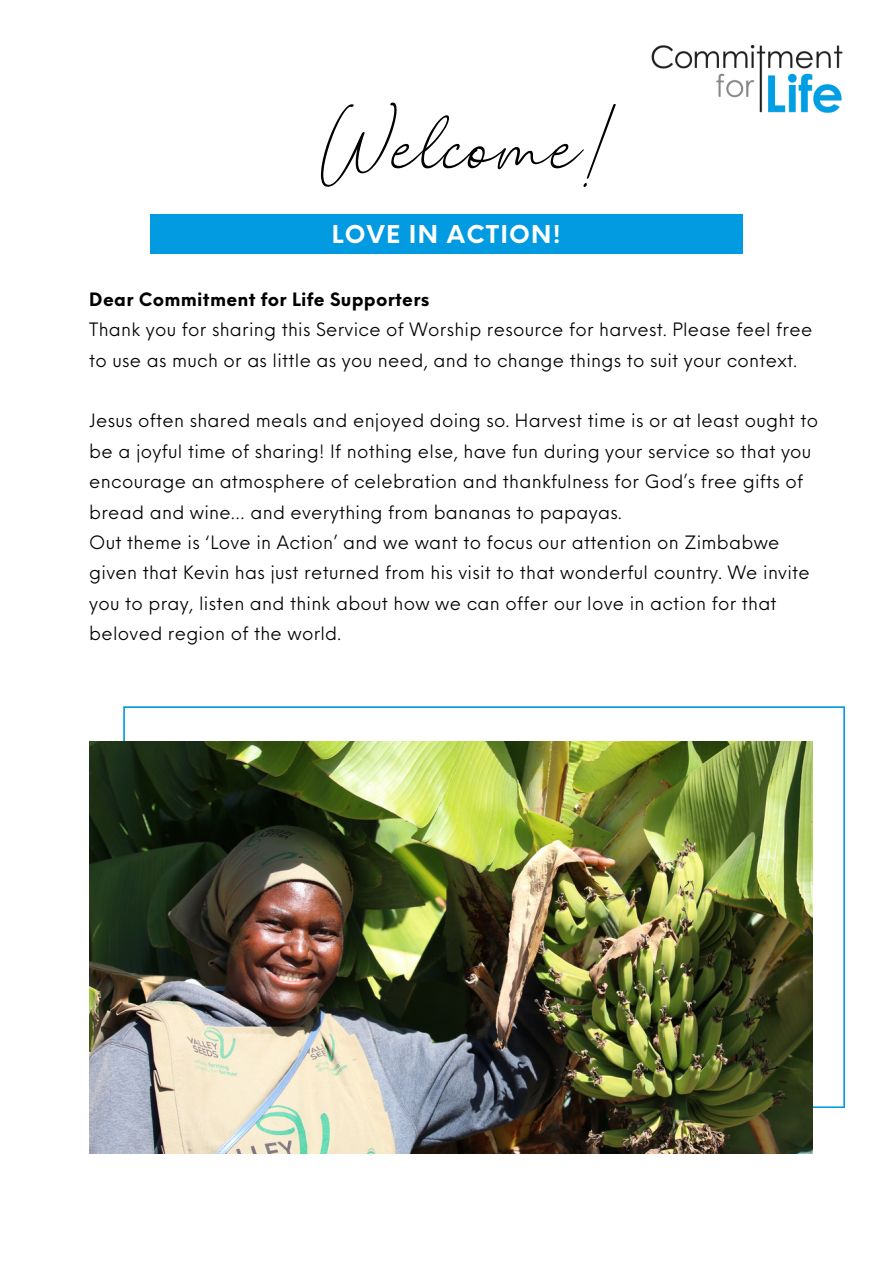
<style>
.page{position:relative;width:893px;height:1264px;background:#fff}
.page>*{position:absolute;margin:0;border:0;box-sizing:border-box;transform-origin:0 0}
.t1{font:171.6px "The Bigmaker";letter-spacing:.005em;color:#000}
.t2{font:700 24px "Neue Einstellung";letter-spacing:.05em;color:#fff}
.t3{font:18px/30.3px "Neue Einstellung";letter-spacing:.015em;color:#000}
.t4{font:700 18px "Neue Einstellung";letter-spacing:.015em;color:#000}
</style>
<div class="page">
<svg style="left:123px;top:706px;width:722px;height:401px"></svg>
<img style="left:89px;top:742px;width:723px;height:411px">
<div style="left:150px;top:214px;width:592px;height:39px;background:#029be1"></div>
<img style="left:651px;top:44px;width:192px;height:69px">
<p class="t1" style="left:321px;top:66px;width:297px">Welcome!</p>
<p class="t2" style="left:332px;top:213px;width:230px">LOVE IN ACTION!</p>
<p class="t4" style="left:89px;top:283px;width:341px">Dear Commitment for Life Supporters</p>
<p class="t3" style="left:89px;top:313px;width:724px">Thank you for sharing this Service of Worship resource for harvest. Please feel free to use as much or as little as you need, and to change things to suit your context.</p>
<p class="t3" style="left:89px;top:404px;width:730px">Jesus often shared meals and enjoyed doing so. Harvest time is or at least ought to be a joyful time of sharing! If nothing else, have fun during your service so that you encourage an atmosphere of celebration and thankfulness for God’s free gifts of bread and wine… and everything from bananas to papayas.</p>
<p class="t3" style="left:89px;top:525px;width:722px">Out theme is ‘Love in Action’ and we want to focus our attention on Zimbabwe given that Kevin has just returned from his visit to that wonderful country. We invite you to pray, listen and think about how we can offer our love in action for that beloved region of the world.</p>
</div>
